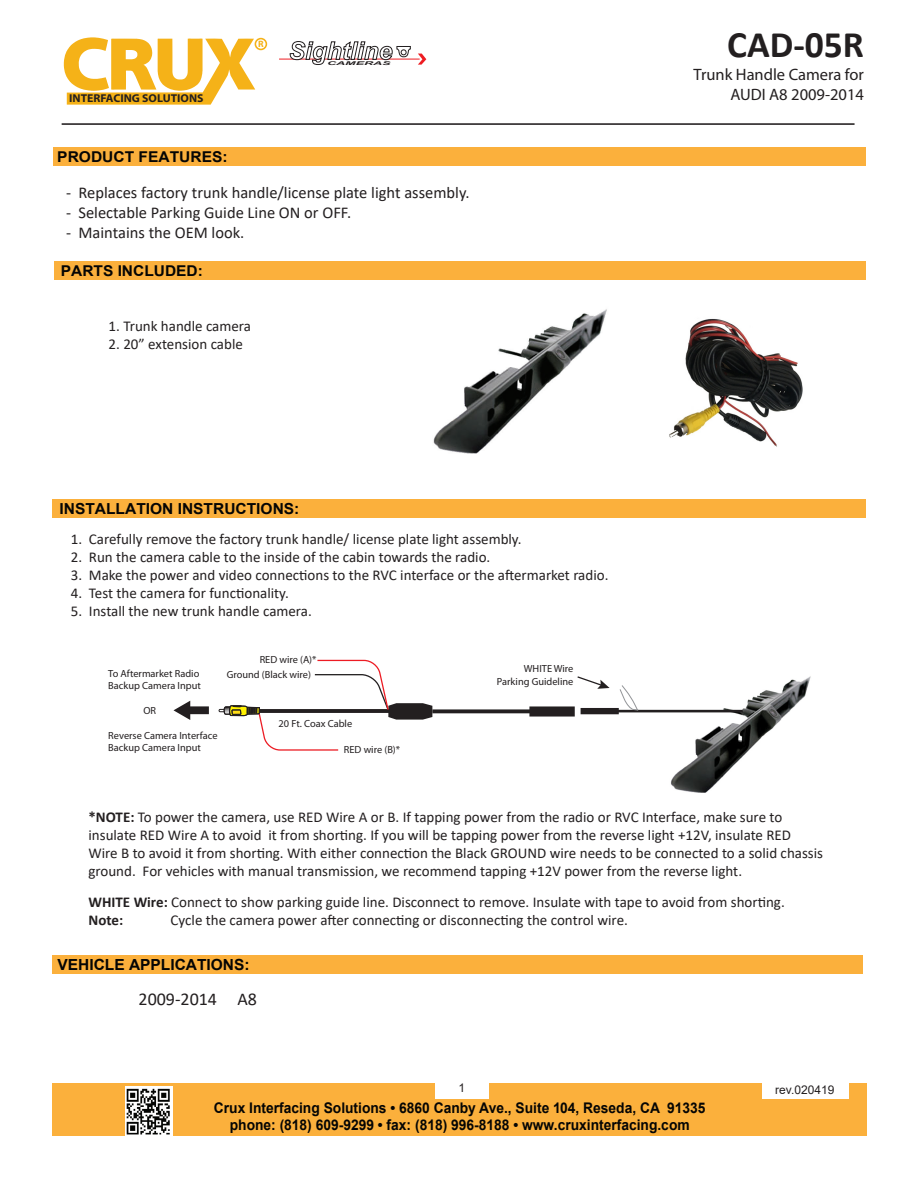
<style>
.page{position:relative;width:918px;height:1188px;background:#fff}
.page>*{position:absolute;margin:0;border:0;box-sizing:border-box;transform-origin:0 0}
.t1{font:700 37.5px "Calibri";color:#231f20}
.t2{font:18px "Calibri";color:#231f20}
.t3{font:16.5px "Calibri";color:#231f20}
.t4{font:16.5px "Myriad Pro";color:#231f20}
.t5{font:700 15.3px "Arial";color:#050504}
.t6{font:700 15.15px "Arial";color:#050504}
.t7{font:15px/18px "Calibri";color:#231f20}
.t8{font:700 15px "Calibri";color:#231f20}
.t9{font:700 14.85px "Arial";color:#050504;scale:1.04 1}
.t10{font:700 14.7px/17.5px "Arial";color:#050504;text-align:center;scale:.94 1}
.t11{font:12px "Arial";color:#231f20}
.t12{font:700 11.4px "Myriad Pro";color:#231f20}
.t13{font:10.35px/12.5px "Myriad Pro";color:#231f20}
.t14{font:700 9.3px "Myriad Pro";color:#f5b218}
.t15{font:italic 700 5.1px "Arial";color:#231f20;scale:2.44 1}
.s1{font-weight:700}
</style>
<div class="page">
<div style="left:53px;top:147px;width:812px;height:18px;background:#fbb03c"></div>
<div style="left:54px;top:262px;width:811px;height:18px;background:#fbb03c"></div>
<hr style="left:62px;top:123px;width:793px;height:2px;background:#231f20">
<svg style="left:64px;top:37px;width:191px;height:68px"></svg>
<div style="left:255px;top:38px;width:12px;height:12px;border:2px solid #f5b218;border-radius:50%"></div>
<hr style="left:279px;top:59px;width:141px;height:1px;background:#ee1d23">
<svg style="left:418px;top:54px;width:8px;height:11px"></svg>
<svg style="left:289px;top:41px;width:122px;height:24px"></svg>
<div style="left:52px;top:499px;width:814px;height:18px;background:#fbb03c"></div>
<img style="left:660px;top:676px;width:151px;height:117px">
<hr style="left:616px;top:710px;width:127px;height:2px;background:#231f20">
<div style="left:581px;top:708px;width:38px;height:6px;border:3px solid #231f20"></div>
<div style="left:531px;top:708px;width:42px;height:7px;background:#231f20"></div>
<div style="left:529px;top:706px;width:46px;height:11px;border:3px solid #231f20"></div>
<svg style="left:432px;top:709px;width:105px;height:4px"></svg>
<div style="left:187px;top:706px;width:22px;height:8px;background:#231f20"></div>
<svg style="left:174px;top:701px;width:16px;height:19px"></svg>
<svg style="left:619px;top:685px;width:20px;height:26px"></svg>
<svg style="left:577px;top:676px;width:33px;height:13px"></svg>
<svg style="left:219px;top:659px;width:213px;height:92px"></svg>
<div style="left:52px;top:1083px;width:815px;height:53px;background:#fbb03c"></div>
<img style="left:125px;top:1086px;width:48px;height:50px">
<div style="left:435px;top:1077px;width:54px;height:22px;background:#fff"></div>
<div style="left:762px;top:1077px;width:87px;height:22px;background:#fff"></div>
<div style="left:52px;top:955px;width:811px;height:19px;background:#fbb03c"></div>
<img style="left:433px;top:309px;width:174px;height:145px">
<img style="left:669px;top:318px;width:134px;height:129px">
<p class="t12" style="left:69px;top:91px;width:136px">INTERFACING SOLUTIONS</p>
<p class="t9" style="left:57px;top:146px;width:165px">PRODUCT FEATURES:</p>
<p class="t14" style="left:258px;top:38px;width:7px">R</p>
<p class="t15" style="left:327px;top:60px;width:28px">CAMERAS</p>
<p class="t3" style="left:66px;top:181px;width:405px">- Replaces factory trunk handle/license plate light assembly.</p>
<p class="t3" style="left:66px;top:201px;width:287px">- Selectable Parking Guide Line ON or OFF.</p>
<p class="t3" style="left:66px;top:221px;width:180px">- Maintains the OEM look.</p>
<p class="t9" style="left:61px;top:261px;width:138px">PARTS INCLUDED:</p>
<p class="t7" style="left:109px;top:317px;width:144px">1. Trunk handle camera</p>
<p class="t7" style="left:109px;top:335px;width:136px">2. 20” extension cable</p>
<p class="t6" style="left:60px;top:498px;width:241px">INSTALLATION INSTRUCTIONS:</p>
<p class="t7" style="left:71px;top:530px;width:452px">1. Carefully remove the factory trunk handle/ license plate light assembly.</p>
<p class="t7" style="left:71px;top:548px;width:421px">2. Run the camera cable to the inside of the cabin towards the radio.</p>
<p class="t7" style="left:71px;top:566px;width:539px">3. Make the power and video connections to the RVC interface or the aftermarket radio.</p>
<p class="t7" style="left:71px;top:584px;width:220px">4. Test the camera for functionality.</p>
<p class="t7" style="left:71px;top:602px;width:243px">5. Install the new trunk handle camera.</p>
<p class="t13" style="left:108px;top:667px;width:94px">To Aftermarket Radio<br>Backup Camera Input</p>
<p class="t13" style="left:143px;top:704px;width:14px">OR</p>
<p class="t13" style="left:108px;top:729px;width:111px">Reverse Camera Interface<br>Backup Camera Input</p>
<p class="t13" style="left:260px;top:653px;width:58px">RED wire (A)*</p>
<p class="t13" style="left:227px;top:668px;width:86px">Ground (Black wire)</p>
<p class="t13" style="left:279px;top:717px;width:75px">20 Ft. Coax Cable</p>
<p class="t13" style="left:344px;top:744px;width:58px">RED wire (B)*</p>
<p class="t13" style="left:497px;top:662px;width:78px;text-align:right">WHITE Wire<br>Parking Guideline</p>
<p class="t1" style="left:727px;top:18px;width:138px">CAD-05R</p>
<p class="t4" style="left:694px;top:65px;width:172px">Trunk Handle Camera for</p>
<p class="t4" style="left:730px;top:85px;width:135px">AUDI A8 2009-2014</p>
<p class="t7" style="left:88px;top:807px;width:736px"><span class="s1">*NOTE:</span> To power the camera, use RED Wire A or B. If tapping power from the radio or RVC Interface, make sure to insulate RED Wire A to avoid it from shorting. If you will be tapping power from the reverse light +12V, insulate RED Wire B to avoid it from shorting. With either connection the Black GROUND wire needs to be connected to a solid chassis ground. For vehicles with manual transmission, we recommend tapping +12V power from the reverse light.</p>
<p class="t7" style="left:88px;top:893px;width:698px"><span class="s1">WHITE Wire:</span> Connect to show parking guide line. Disconnect to remove. Insulate with tape to avoid from shorting.</p>
<p class="t8" style="left:88px;top:910px;width:36px">Note:</p>
<p class="t7" style="left:171px;top:911px;width:459px">Cycle the camera power after connecting or disconnecting the control wire.</p>
<p class="t5" style="left:58px;top:954px;width:194px">VEHICLE APPLICATIONS:</p>
<p class="t2" style="left:139px;top:987px;width:120px">2009-2014 A8</p>
<p class="t11" style="left:459px;top:1079px;width:8px">1</p>
<p class="t10" style="left:214px;top:1099px;width:525px">Crux Interfacing Solutions • 6860 Canby Ave., Suite 104, Reseda, CA 91335 phone: (818) 609-9299 • fax: (818) 996-8188 • www.cruxinterfacing.com</p>
<p class="t11" style="left:775px;top:1081px;width:61px">rev.020419</p>
</div>
